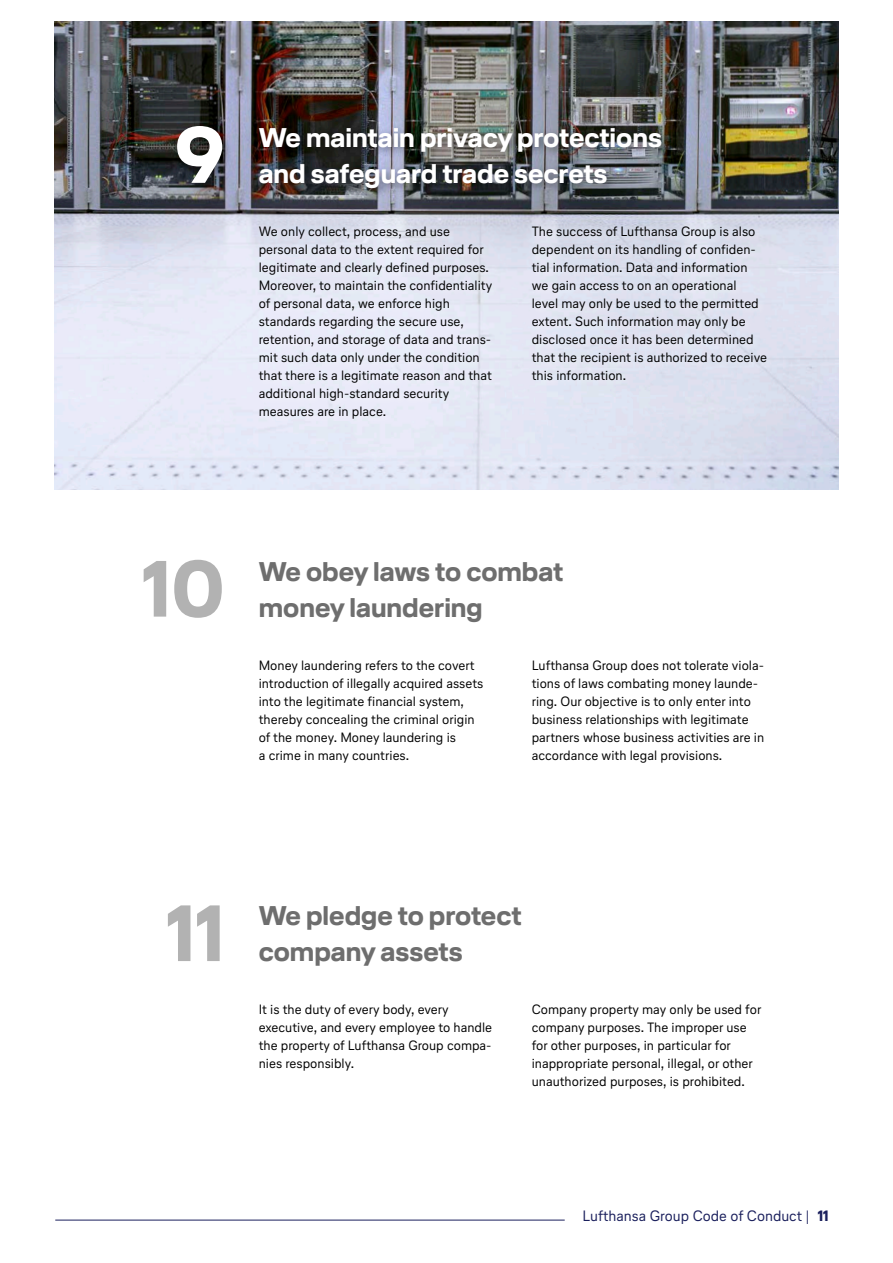
<style>
.page{position:relative;width:893px;height:1263px;background:#fff}
.page>*{position:absolute;margin:0;border:0;box-sizing:border-box;transform-origin:0 0}
.t1{font:700 79.5px "Lufthansa Head";color:#b2b2b2}
.t2{font:700 79.5px "Lufthansa Head";color:#fff}
.t3{font:700 27px/36px "Lufthansa Head";color:#6e6e6e}
.t4{font:700 27px/36px "Lufthansa Head";color:#fff}
.t5{font:15px "Lufthansa Text";color:#1a1f5c}
.t6{font:700 15px "Lufthansa Head";color:#1a1f5c}
.t7{font:13.5px/18px "Lufthansa Text";color:#000}
</style>
<div class="page">
<img style="left:54px;top:21px;width:785px;height:468px">
<div style="left:172px;top:121px;width:61px;height:73px;background:#000;opacity:.4"></div>
<div style="left:258px;top:225px;width:516px;height:201px;background:#e2e5f3"></div>
<div style="left:255px;top:123px;width:417px;height:76px;background:#000;opacity:.4"></div>
<hr style="left:55px;top:1220px;width:510px;height:1px;background:#1a1f5c">
<h1 class="t2" style="left:176px;top:99px;width:51px">9</h1>
<h2 class="t4" style="left:259px;top:119px;width:405px">We maintain privacy protections and safeguard trade secrets</h2>
<p class="t7" style="left:259px;top:222px;width:235px">We only collect, process, and use personal data to the extent required for legitimate and clearly defined purposes.<br>Moreover, to maintain the confidentiality of personal data, we enforce high standards regarding the secure use, retention, and storage of data and trans&shy;mit such data only under the condition that there is a legitimate reason and that additional high-standard security measures are in place.</p>
<p class="t7" style="left:532px;top:222px;width:237px">The success of Lufthansa Group is also dependent on its handling of confiden&shy;tial information. Data and information we gain access to on an operational<br>level may only be used to the permitted extent. Such information may only be disclosed once it has been determined that the recipient is authorized to receive this information.</p>
<h1 class="t1" style="left:142px;top:533px;width:84px">10</h1>
<h2 class="t3" style="left:259px;top:552px;width:306px">We obey laws to combat money laundering</h2>
<p class="t7" style="left:259px;top:655px;width:226px">Money laundering refers to the covert introduction of illegally acquired assets into the legitimate financial system, thereby concealing the criminal origin of the money. Money laundering is<br>a crime in many countries.</p>
<p class="t7" style="left:532px;top:655px;width:234px">Lufthansa Group does not tolerate viola&shy;tions of laws combating money launde&shy;ring. Our objective is to only enter into business relationships with legitimate partners whose business activities are in accordance with legal provisions.</p>
<h1 class="t1" style="left:166px;top:877px;width:60px">11</h1>
<h2 class="t3" style="left:259px;top:897px;width:264px">We pledge to protect company assets</h2>
<p class="t7" style="left:259px;top:1000px;width:235px">It is the duty of every body, every executive, and every employee to handle the property of Lufthansa Group compa&shy;nies responsibly.</p>
<p class="t7" style="left:532px;top:1000px;width:231px">Company property may only be used for company purposes. The improper use for other purposes, in particular for inappropriate personal, illegal, or other unauthorized purposes, is prohibited.</p>
<p class="t5" style="left:583px;top:1206px;width:228px">Lufthansa Group Code of Conduct |</p>
<p class="t6" style="left:818px;top:1205px;width:13px">11</p>
</div>
